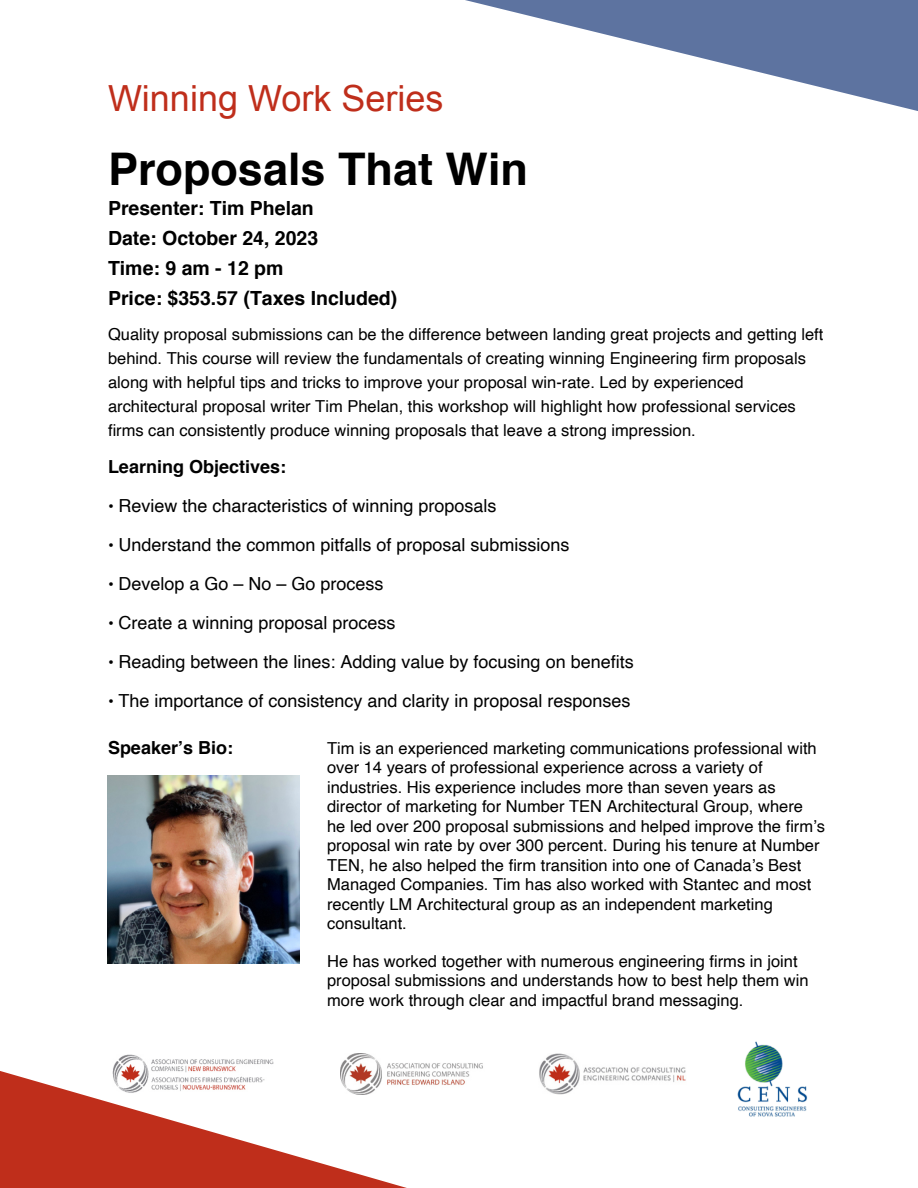
<style>
.page{position:relative;width:918px;height:1188px;background:#fff}
.page>*{position:absolute;margin:0;border:0;box-sizing:border-box;transform-origin:0 0}
.t1{font:700 45px "Helvetica";color:#000}
.t2{font:36px "Arial";color:#bf2e1b}
.t3{font:700 19.5px/30px "Helvetica";color:#000}
.t4{font:18px "Helvetica";color:#000}
.t5{font:700 18px "Helvetica";color:#000}
.t6{font:16.5px/19.5px "Helvetica";color:#000}
.s1{font-size:16.5px}
</style>
<div class="page">
<svg style="left:0;top:1054px;width:407px;height:134px;fill:#bf2e1b"></svg>
<svg style="left:465px;top:0;width:453px;height:111px"></svg>
<img style="left:108px;top:775px;width:191px;height:189px">
<img style="left:737px;top:1041px;width:71px;height:76px">
<img style="left:539px;top:1053px;width:147px;height:42px">
<img style="left:112px;top:1055px;width:161px;height:38px">
<img style="left:340px;top:1053px;width:143px;height:42px">
<h2 class="t2" style="left:108px;top:85px;width:337px">Winning Work Series</h2>
<h1 class="t1" style="left:108px;top:151px;width:422px">Proposals That Win</h1>
<p class="t3" style="left:108px;top:194px;width:291px">Presenter: Tim Phelan<br>Date: October 24, 2023<br>Time: 9 am - 12 pm<br>Price: $353.57 (Taxes Included)</p>
<p class="t6" style="left:108px;top:323px;width:717px;line-height:24px">Quality proposal submissions can be the difference between landing great projects and getting left behind. This course will review the fundamentals of creating winning Engineering firm proposals along with helpful tips and tricks to improve your proposal win-rate. Led by experienced architectural proposal writer Tim Phelan, this workshop will highlight how professional services firms can consistently produce winning proposals that leave a strong impression.</p>
<p class="t5" style="left:108px;top:460px;width:180px">Learning Objectives:</p>
<p class="t4" style="left:108px;top:499px;width:390px"><span class="s1">•</span> Review the characteristics of winning proposals</p>
<p class="t4" style="left:108px;top:538px;width:463px"><span class="s1">•</span> Understand the common pitfalls of proposal submissions</p>
<p class="t4" style="left:108px;top:577px;width:277px"><span class="s1">•</span> Develop a Go – No – Go process</p>
<p class="t4" style="left:108px;top:616px;width:289px"><span class="s1">•</span> Create a winning proposal process</p>
<p class="t4" style="left:108px;top:655px;width:527px"><span class="s1">•</span> Reading between the lines: Adding value by focusing on benefits</p>
<p class="t4" style="left:108px;top:694px;width:524px"><span class="s1">•</span> The importance of consistency and clarity in proposal responses</p>
<p class="t6" style="left:327px;top:739px;width:500px">Tim is an experienced marketing communications professional with over 14 years of professional experience across a variety of industries. His experience includes more than seven years as director of marketing for Number TEN Architectural Group, where he led over 200 proposal submissions and helped improve the firm’s proposal win rate by over 300 percent. During his tenure at Number TEN, he also helped the firm transition into one of Canada’s Best Managed Companies. Tim has also worked with Stantec and most recently LM Architectural group as an independent marketing consultant.</p>
<p class="t6" style="left:327px;top:952px;width:483px">He has worked together with numerous engineering firms in joint proposal submissions and understands how to best help them win more work through clear and impactful brand messaging.</p>
<p class="t5" style="left:108px;top:740px;width:127px">Speaker’s Bio:</p>
</div>
